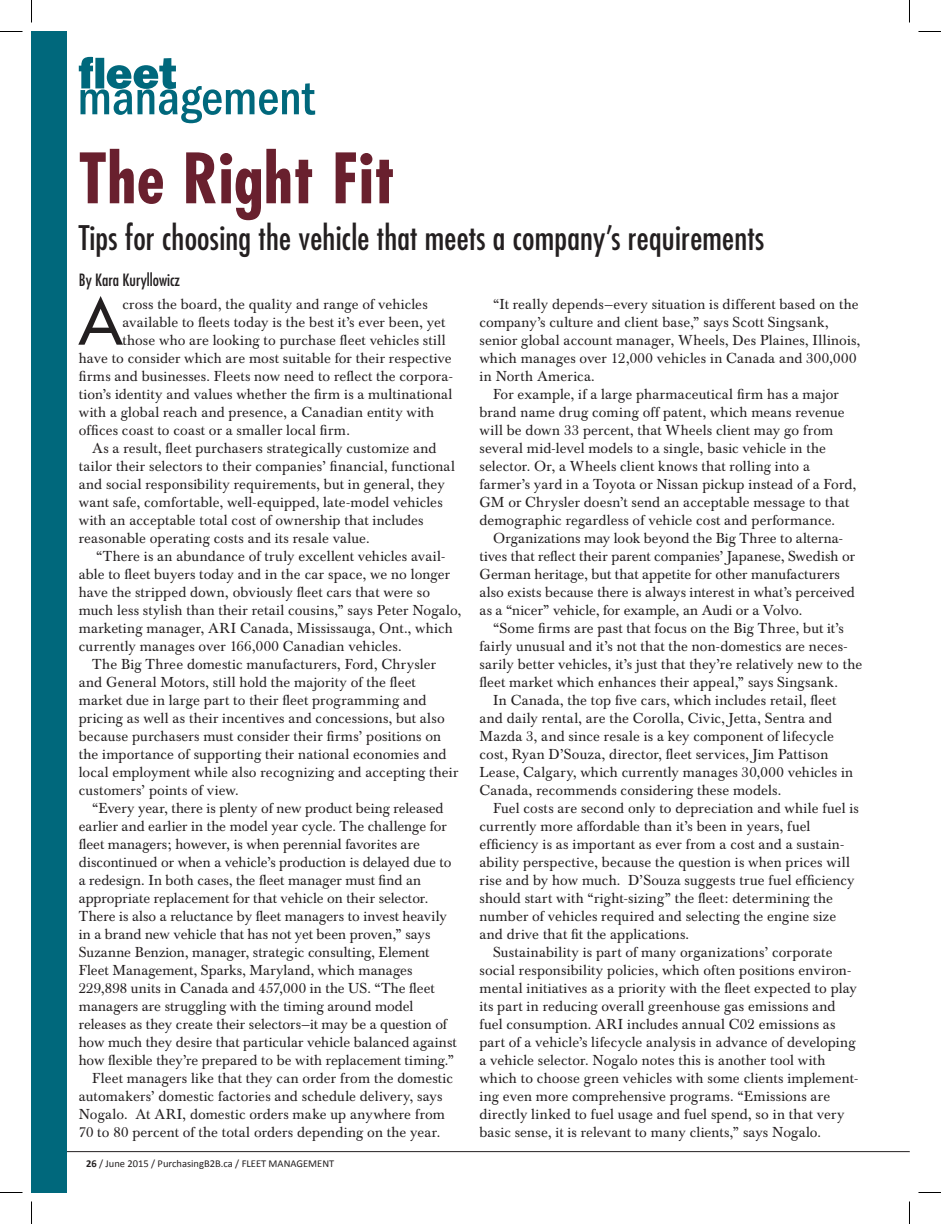
<style>
.page{position:relative;width:941px;height:1224px;background:#fff}
.page>*{position:absolute;margin:0;border:0;box-sizing:border-box;transform-origin:0 0}
.HEAD_DECK_SM_HEAD{font:700 condensed 67.5px "Futura Std";letter-spacing:.01em;color:#69202e}
.BODY{font:500 61.95px "Futura Std";color:#231f20}
.HEAD_DECK_SM_HEAD-2{font:condensed 33px "Futura Std";letter-spacing:.01em;color:#231f20}
.BYLINE{font:condensed 16.5px "Futura Std";color:#231f20}
.BODY-2{font:14.25px/18px "Baskerville BE";letter-spacing:.01em;color:#231f20}
.t1{font:10.5px "Calibri";color:#231f20}
.s1{font-weight:700}
</style>
<div class="page">
<hr style="left:32px;top:1151px;width:877px;height:1px;background:#231f20">
<div style="left:32px;top:32px;width:35px;height:1160px;background:#00687c"></div>
<svg style="left:79px;top:57px;width:236px;height:66px"></svg>
<svg style="left:0;top:31px;width:22px;height:1px"></svg>
<svg style="left:918px;top:31px;width:22px;height:1px"></svg>
<svg style="left:0;top:1192px;width:22px;height:1px"></svg>
<svg style="left:918px;top:1192px;width:22px;height:1px"></svg>
<svg style="left:31px;top:0;width:1px;height:22px"></svg>
<svg style="left:31px;top:1202px;width:1px;height:22px"></svg>
<svg style="left:909px;top:0;width:1px;height:22px"></svg>
<svg style="left:909px;top:1202px;width:1px;height:22px"></svg>
<p class="HEAD_DECK_SM_HEAD" style="left:79px;top:136px;width:317px">The Right Fit</p>
<p class="HEAD_DECK_SM_HEAD-2" style="left:79px;top:218px;width:687px">Tips for choosing the vehicle that meets a company’s requirements</p>
<p class="BYLINE" style="left:79px;top:270px;width:103px">By Kara Kuryllowicz</p>
<p class="BODY" style="left:79px;top:283px;width:45px">A</p>
<p class="BODY-2" style="left:122px;top:295px;width:307px">cross the board, the quality and range of vehicles</p>
<p class="BODY-2" style="left:122px;top:313px;width:324px">available to fleets today is the best it’s ever been, yet</p>
<p class="BODY-2" style="left:122px;top:331px;width:325px">those who are looking to purchase fleet vehicles still</p>
<p class="BODY-2" style="left:79px;top:349px;width:374px">have to consider which are most suitable for their respective</p>
<p class="BODY-2" style="left:79px;top:367px;width:375px">firms and businesses. Fleets now need to reflect the corpora-</p>
<p class="BODY-2" style="left:79px;top:385px;width:375px">tion’s identity and values whether the firm is a multinational</p>
<p class="BODY-2" style="left:79px;top:403px;width:357px">with a global reach and presence, a Canadian entity with</p>
<p class="BODY-2" style="left:79px;top:421px;width:272px">offices coast to coast or a smaller local firm.</p>
<p class="BODY-2" style="left:79px;top:439px;width:377px;text-indent:14px">As a result, fleet purchasers strategically customize and tailor their selectors to their companies’ financial, functional and social responsibility requirements, but in general, they want safe, comfortable, well-equipped, late-model vehicles with an acceptable total cost of ownership that includes reasonable operating costs and its resale value.</p>
<p class="BODY-2" style="left:79px;top:547px;width:384px;text-indent:17px">“There is an abundance of truly excellent vehicles avail&shy;able to fleet buyers today and in the car space, we no longer have the stripped down, obviously fleet cars that were so much less stylish than their retail cousins,” says Peter Nogalo, marketing manager, ARI Canada, Mississauga, Ont., which currently manages over 166,000 Canadian vehicles.</p>
<p class="BODY-2" style="left:79px;top:655px;width:381px;text-indent:14px">The Big Three domestic manufacturers, Ford, Chrysler and General Motors, still hold the majority of the fleet market due in large part to their fleet programming and pricing as well as their incentives and concessions, but also because purchasers must consider their firms’ positions on the importance of supporting their national economies and local employment while also recognizing and accepting their customers’ points of view.</p>
<p class="BODY-2" style="left:79px;top:799px;width:379px;text-indent:14px">“Every year, there is plenty of new product being released earlier and earlier in the model year cycle. The challenge for fleet managers; however, is when perennial favorites are discontinued or when a vehicle’s production is delayed due to a redesign. In both cases, the fleet manager must find an appropriate replacement for that vehicle on their selector.<br>There is also a reluctance by fleet managers to invest heavily in a brand new vehicle that has not yet been proven,” says Suzanne Benzion, manager, strategic consulting, Element Fleet Management, Sparks, Maryland, which manages 229,898 units in Canada and 457,000 in the US. “The fleet managers are struggling with the timing around model releases as they create their selectors—it may be a question of how much they desire that particular vehicle balanced against how flexible they’re prepared to be with replacement timing.”</p>
<p class="BODY-2" style="left:79px;top:1069px;width:376px;text-indent:14px">Fleet managers like that they can order from the domestic automakers’ domestic factories and schedule delivery, says Nogalo. At ARI, domestic orders make up anywhere from 70 to 80 percent of the total orders depending on the year.</p>
<p class="t1" style="left:86px;top:1157px;width:250px"><span class="s1">26</span> / June 2015 / PurchasingB2B.ca / FLEET MANAGEMENT</p>
<p class="BODY-2" style="left:479px;top:295px;width:382px;text-indent:14px">“It really depends—every situation is different based on the company’s culture and client base,” says Scott Singsank, senior global account manager, Wheels, Des Plaines, Illinois, which manages over 12,000 vehicles in Canada and 300,000 in North America.</p>
<p class="BODY-2" style="left:479px;top:385px;width:378px;text-indent:14px">For example, if a large pharmaceutical firm has a major brand name drug coming off patent, which means revenue will be down 33 percent, that Wheels client may go from several mid-level models to a single, basic vehicle in the selector. Or, a Wheels client knows that rolling into a farmer’s yard in a Toyota or Nissan pickup instead of a Ford, GM or Chrysler doesn’t send an acceptable message to that demographic regardless of vehicle cost and performance.</p>
<p class="BODY-2" style="left:479px;top:529px;width:377px;text-indent:14px">Organizations may look beyond the Big Three to alterna&shy;tives that reflect their parent companies’ Japanese, Swedish or German heritage, but that appetite for other manufacturers also exists because there is always interest in what’s perceived as a “nicer” vehicle, for example, an Audi or a Volvo.</p>
<p class="BODY-2" style="left:479px;top:619px;width:384px;text-indent:14px">“Some firms are past that focus on the Big Three, but it’s fairly unusual and it’s not that the non-domestics are neces&shy;sarily better vehicles, it’s just that they’re relatively new to the fleet market which enhances their appeal,” says Singsank.</p>
<p class="BODY-2" style="left:479px;top:691px;width:375px;text-indent:14px">In Canada, the top five cars, which includes retail, fleet and daily rental, are the Corolla, Civic, Jetta, Sentra and Mazda 3, and since resale is a key component of lifecycle cost, Ryan D’Souza, director, fleet services, Jim Pattison Lease, Calgary, which currently manages 30,000 vehicles in Canada, recommends considering these models.</p>
<p class="BODY-2" style="left:479px;top:799px;width:381px;text-indent:14px">Fuel costs are second only to depreciation and while fuel is currently more affordable than it’s been in years, fuel efficiency is as important as ever from a cost and a sustain&shy;ability perspective, because the question is when prices will rise and by how much. D’Souza suggests true fuel efficiency should start with “right-sizing” the fleet: determining the number of vehicles required and selecting the engine size and drive that fit the applications.</p>
<p class="BODY-2" style="left:479px;top:943px;width:380px;text-indent:14px">Sustainability is part of many organizations’ corporate social responsibility policies, which often positions environ&shy;mental initiatives as a priority with the fleet expected to play its part in reducing overall greenhouse gas emissions and fuel consumption. ARI includes annual C02 emissions as part of a vehicle’s lifecycle analysis in advance of developing a vehicle selector. Nogalo notes this is another tool with which to choose green vehicles with some clients implement&shy;ing even more comprehensive programs. “Emissions are directly linked to fuel usage and fuel spend, so in that very basic sense, it is relevant to many clients,” says Nogalo.</p>
</div>
